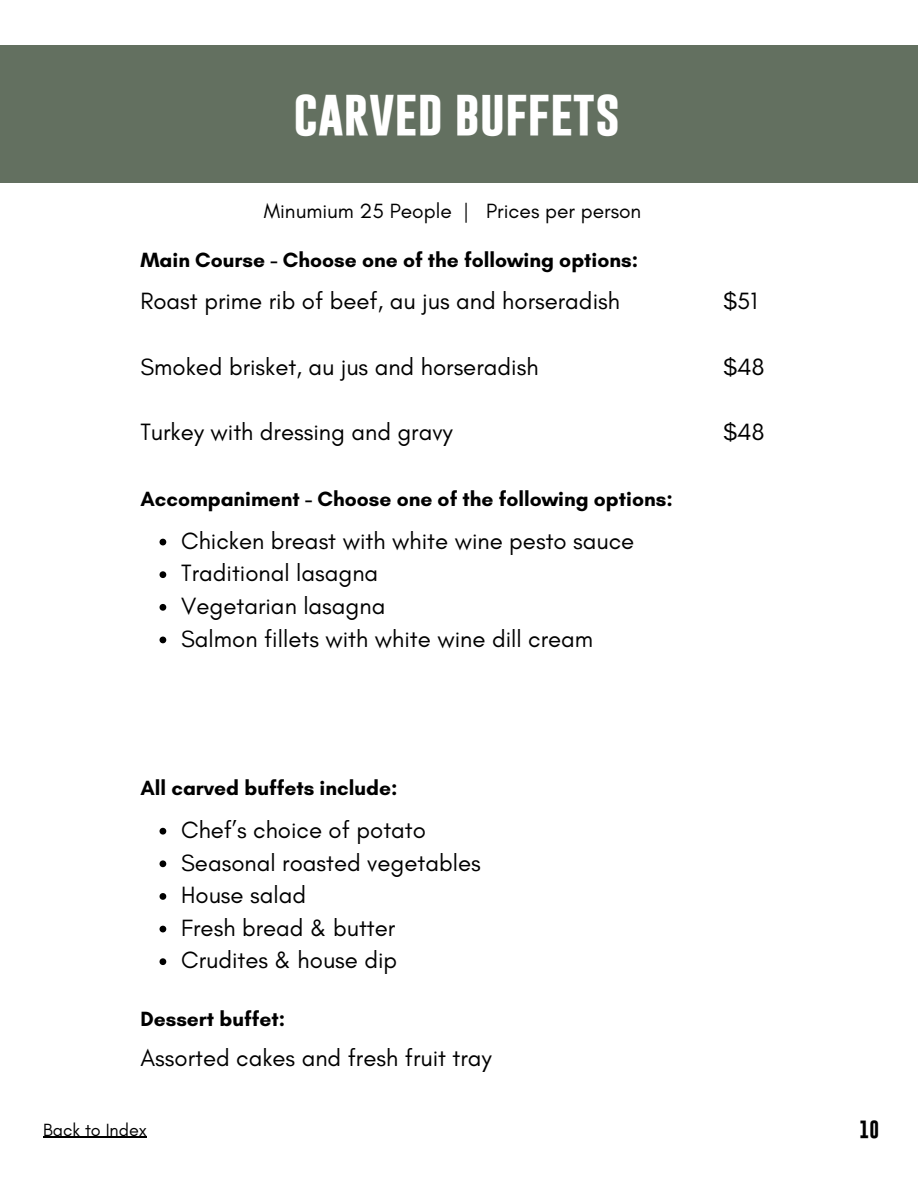
<style>
.page{position:relative;width:918px;height:1188px;background:#fff}
.page>*{position:absolute;margin:0;border:0;box-sizing:border-box;transform-origin:0 0}
.t1{font:700 47.25px "Gobold";color:#fff}
.t2{font:24px "Glacial Indifference";color:#000}
.t3{font:700 21px "Glacial Indifference";color:#000}
.t4{font:21px "Glacial Indifference";color:#000}
.t5{font:18px "Glacial Indifference";color:#000}
.t6{font:700 18px "Gobold";color:#000}
</style>
<div class="page">
<div style="left:0;top:45px;width:918px;height:138px;background:#637060"></div>
<hr style="left:43px;top:1137px;width:104px;height:1px;background:#000">
<svg style="left:160px;top:539px;width:6px;height:6px"></svg>
<svg style="left:160px;top:571px;width:6px;height:7px"></svg>
<svg style="left:160px;top:604px;width:6px;height:7px"></svg>
<svg style="left:160px;top:637px;width:6px;height:6px"></svg>
<svg style="left:160px;top:828px;width:6px;height:7px"></svg>
<svg style="left:160px;top:860px;width:6px;height:7px"></svg>
<svg style="left:160px;top:893px;width:6px;height:7px"></svg>
<svg style="left:160px;top:926px;width:6px;height:6px"></svg>
<svg style="left:160px;top:958px;width:6px;height:7px"></svg>
<p class="t1" style="left:293px;top:82px;width:328px">CARVED BUFFETS</p>
<p class="t4" style="left:264px;top:198px;width:379px">Minumium 25 People | Prices per person</p>
<p class="t3" style="left:140px;top:247px;width:499px">Main Course - Choose one of the following options:</p>
<p class="t2" style="left:140px;top:287px;width:481px">Roast prime rib of beef, au jus and horseradish</p>
<p class="t2" style="left:140px;top:352px;width:400px">Smoked brisket, au jus and horseradish</p>
<p class="t2" style="left:140px;top:417px;width:314px">Turkey with dressing and gravy</p>
<p class="t3" style="left:140px;top:486px;width:534px">Accompaniment - Choose one of the following options:</p>
<p class="t2" style="left:181px;top:526px;width:455px">Chicken breast with white wine pesto sauce</p>
<p class="t2" style="left:181px;top:559px;width:199px">Traditional lasagna</p>
<p class="t2" style="left:181px;top:591px;width:206px">Vegetarian lasagna</p>
<p class="t2" style="left:181px;top:624px;width:414px">Salmon fillets with white wine dill cream</p>
<p class="t3" style="left:140px;top:775px;width:259px">All carved buffets include:</p>
<p class="t2" style="left:181px;top:815px;width:246px">Chef’s choice of potato</p>
<p class="t2" style="left:181px;top:848px;width:301px">Seasonal roasted vegetables</p>
<p class="t2" style="left:181px;top:880px;width:126px">House salad</p>
<p class="t2" style="left:181px;top:913px;width:216px">Fresh bread &amp; butter</p>
<p class="t2" style="left:181px;top:946px;width:218px">Crudites &amp; house dip</p>
<p class="t3" style="left:140px;top:1007px;width:146px">Dessert buffet:</p>
<p class="t2" style="left:140px;top:1043px;width:353px">Assorted cakes and fresh fruit tray</p>
<p class="t2" style="left:723px;top:287px;width:36px">$51</p>
<p class="t2" style="left:723px;top:352px;width:43px">$48</p>
<p class="t2" style="left:723px;top:417px;width:43px">$48</p>
<p class="t5" style="left:43px;top:1118px;width:105px">Back to Index</p>
<p class="t6" style="left:860px;top:1118px;width:21px">10</p>
</div>
